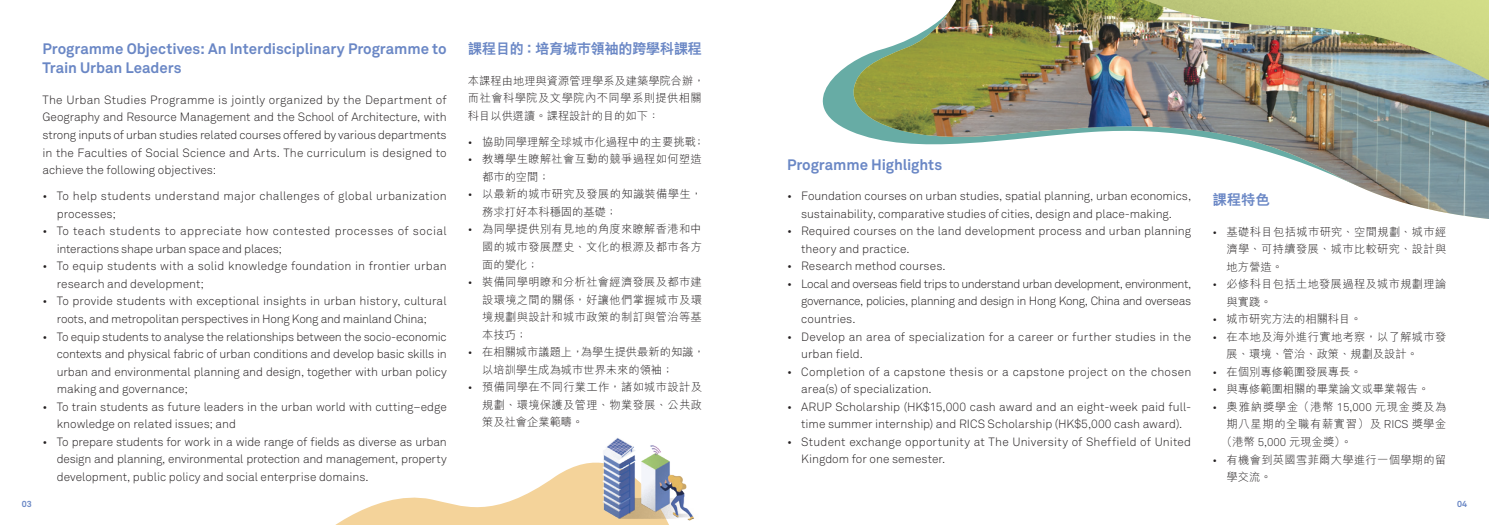
<style>
.page{position:relative;width:1489px;height:525px;background:#fff}
.page>*{position:absolute;margin:0;border:0;box-sizing:border-box;transform-origin:0 0}
.t1{font:700 15px/19.4px "Akkurat";letter-spacing:-.005em;color:#6a87c5}
.t2{font:800 14.38px "M Hei HK";letter-spacing:-.035em;color:#6a87c5}
.t3{font:300 11.88px/17.5px "Akkurat";color:#231f20}
.t4{font:300 11.88px/17.5px "Akkurat";letter-spacing:.025em;color:#231f20}
.t5{font:300 11.88px/17.5px "Akkurat";letter-spacing:.02em;color:#231f20}
.t6{font:300 11.25px/17.5px "M Hei HK";letter-spacing:.03em;color:#231f20}
.t7{font:300 11.25px/17.5px "M Hei HK";color:#231f20}
.t8{font:300 11.25px "M Hei HK";letter-spacing:.075em;color:#231f20}
.t9{font:300 11.25px "M Hei HK";letter-spacing:.06em;color:#231f20}
.t10{font:700 8.75px "Akkurat";color:#6a87c5}
.s1{font-family:"Akkurat"}
</style>
<div class="page">
<svg style="left:337px;top:462px;width:255px;height:62px"></svg>
<img style="left:592px;top:438px;width:102px;height:86px">
<svg style="left:822px;top:65px;width:26px;height:65px;fill:#67aca5"></svg>
<img style="left:850px;top:0;width:638px;height:219px">
<img style="left:1078px;top:0;width:410px;height:124px">
<img style="left:1144px;top:0;width:344px;height:80px">
<p class="t1" style="left:43px;top:39px;width:405px">Programme Objectives: An Interdisciplinary Programme to<br>Train Urban Leaders</p>
<p class="t3" style="left:43px;top:91px;width:405px;text-align:justify">The Urban Studies Programme is jointly organized by the Department of Geography and Resource Management and the School of Architecture, with strong inputs of urban studies related courses offered by various departments in the Faculties of Social Science and Arts. The curriculum is designed to achieve the following objectives:</p>
<p class="t5" style="left:57px;top:187px;width:391px;text-indent:-14px">• To help students understand major challenges of global urbanization processes;</p>
<p class="t4" style="left:57px;top:222px;width:391px;text-indent:-14px">• To teach students to appreciate how contested processes of social interactions shape urban space and places;</p>
<p class="t3" style="left:57px;top:257px;width:391px;text-indent:-14px">• To equip students with a solid knowledge foundation in frontier urban research and development;</p>
<p class="t3" style="left:43px;top:292px;width:405px;text-align:center">• To provide students with exceptional insights in urban history, cultural roots, and metropolitan perspectives in Hong Kong and mainland China;</p>
<p class="t3" style="left:57px;top:327px;width:391px;text-align:justify;text-indent:-14px">• To equip students to analyse the relationships between the socio-economic contexts and physical fabric of urban conditions and develop basic skills in urban and environmental planning and design, together with urban policy making and governance;</p>
<p class="t3" style="left:57px;top:398px;width:391px;text-indent:-14px">• To train students as future leaders in the urban world with cutting–edge knowledge on related issues; and</p>
<p class="t3" style="left:57px;top:433px;width:391px;text-align:justify;text-indent:-14px">• To prepare students for work in a wide range of fields as diverse as urban design and planning, environmental protection and management, property development, public policy and social enterprise domains.</p>
<p class="t2" style="left:468px;top:42px;width:235px">課程目的：培育城巿領袖的跨學科課程</p>
<p class="t7" style="left:468px;top:71px;width:238px">本課程由地理與資源管理學系及建築學院合辦，而社會科學院及文學院內不同學系則提供相關科目以供選讀。課程設計的目的如下：</p>
<p class="t7" style="left:468px;top:133px;width:238px"><span class="s1">•</span> 協助同學理解全球城巿化過程中的主要挑戰；</p>
<p class="t6" style="left:482px;top:150px;width:221px;text-indent:-14px"><span class="s1">•</span> 教導學生瞭解社會互動的競爭過程如何塑造都巿的空間；</p>
<p class="t6" style="left:482px;top:185px;width:221px;text-indent:-14px"><span class="s1">•</span> 以最新的城巿研究及發展的知識裝備學生，務求打好本科穩固的基礎；</p>
<p class="t6" style="left:482px;top:220px;width:221px;text-align:justify;text-indent:-14px"><span class="s1">•</span> 為同學提供別有見地的角度來瞭解香港和中國的城巿發展歷史、文化的根源及都巿各方面的變化；</p>
<p class="t6" style="left:482px;top:273px;width:221px;text-align:justify;text-indent:-14px"><span class="s1">•</span> 裝備同學明瞭和分析社會經濟發展及都巿建設環境之間的關係，好讓他們掌握城巿及環境規劃與設計和城巿政策的制訂與管治等基本技巧；</p>
<p class="t7" style="left:482px;top:343px;width:224px;text-indent:-14px"><span class="s1">•</span> 在相關城市議題上，為學生提供最新的知識，以培訓學生成為城巿世界未來的領袖；</p>
<p class="t6" style="left:482px;top:378px;width:221px;text-align:justify;text-indent:-14px"><span class="s1">•</span> 預備同學在不同行業工作，諸如城巿設計及規劃、環境保護及管理、物業發展、公共政策及社會企業範疇。</p>
<p class="t1" style="left:787px;top:155px;width:157px">Programme Highlights</p>
<p class="t3" style="left:787px;top:187px;width:405px;text-align:center">• Foundation courses on urban studies, spatial planning, urban economics, sustainability, comparative studies of cities, design and place-making.</p>
<p class="t3" style="left:801px;top:222px;width:391px;text-indent:-14px">• Required courses on the land development process and urban planning theory and practice.</p>
<p class="t3" style="left:787px;top:257px;width:160px">• Research method courses.</p>
<p class="t3" style="left:801px;top:275px;width:391px;text-align:justify;text-indent:-14px">• Local and overseas field trips to understand urban development, environment, governance, policies, planning and design in Hong Kong, China and overseas countries.</p>
<p class="t3" style="left:801px;top:327px;width:391px;text-indent:-14px">• Develop an area of specialization for a career or further studies in the urban field.</p>
<p class="t3" style="left:801px;top:362px;width:391px;text-indent:-14px">• Completion of a capstone thesis or a capstone project on the chosen area(s) of specialization.</p>
<p class="t3" style="left:787px;top:397px;width:406px;text-align:center">• ARUP Scholarship (HK$15,000 cash award and an eight-week paid full&shy;time summer internship) and RICS Scholarship (HK$5,000 cash award).</p>
<p class="t3" style="left:801px;top:432px;width:391px;text-indent:-14px">• Student exchange opportunity at The University of Sheffield of United<br>Kingdom for one semester.</p>
<p class="t2" style="left:1212px;top:193px;width:59px">課程特色</p>
<p class="t6" style="left:1226px;top:222px;width:221px;text-align:justify;text-indent:-14px"><span class="s1">•</span> 基礎科目包括城巿研究、空間規劃、城巿經濟學、可持續發展、城巿比較研究、設計與地方營造。</p>
<p class="t6" style="left:1226px;top:275px;width:221px;text-indent:-14px"><span class="s1">•</span> 必修科目包括土地發展過程及城市規劃理論與實踐。</p>
<p class="t7" style="left:1212px;top:310px;width:151px"><span class="s1">•</span> 城市研究方法的相關科目。</p>
<p class="t6" style="left:1226px;top:327px;width:221px;text-indent:-14px"><span class="s1">•</span> 在本地及海外進行實地考察，以了解城巿發展、環境、管治、政策、規劃及設計。</p>
<p class="t7" style="left:1212px;top:362px;width:151px"><span class="s1">•</span> 在個別專修範圍發展專長。</p>
<p class="t7" style="left:1212px;top:380px;width:218px"><span class="s1">•</span> 與專修範圍相關的畢業論文或畢業報告。</p>
<p class="t8" style="left:1212px;top:401px;width:235px"><span class="s1">•</span> 奧雅納獎學金（港幣 <span class="s1">15,000</span> 元現金獎及為</p>
<p class="t9" style="left:1226px;top:418px;width:221px">期八星期的全職有薪實習）及 <span class="s1">RICS</span> 獎學金</p>
<p class="t6" style="left:1220px;top:432px;width:133px">（港幣 <span class="s1">5,000</span> 元現金獎）。</p>
<p class="t6" style="left:1226px;top:450px;width:221px;text-indent:-14px"><span class="s1">•</span> 有機會到英國雪菲爾大學進行一個學期的留學交流。</p>
<p class="t10" style="left:22px;top:498px;width:12px">03</p>
<p class="t10" style="left:1456px;top:498px;width:12px">04</p>
</div>
